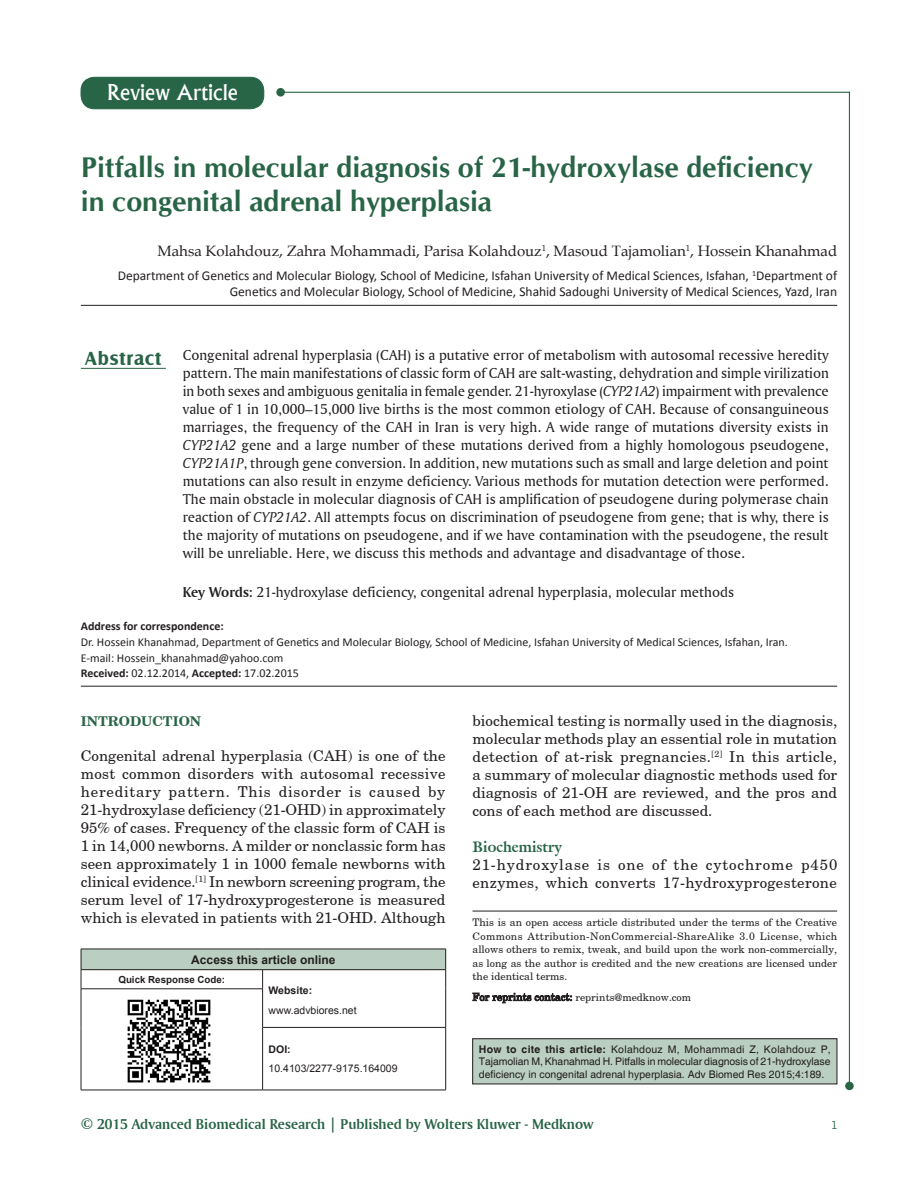
<style>
.page{position:relative;width:918px;height:1188px;background:#fff}
.page>*{position:absolute;margin:0;border:0;box-sizing:border-box;transform-origin:0 0}
.AT{font:700 28.5px/34.2px "CG Omega";color:#286446}
.AH{font:500 21px "Albertus";color:#fff}
.ABSH{font:700 19.5px "Castle T";letter-spacing:.04em;color:#286446}
.ABS{font:15px/18px "Amerigo BT Roman A";color:#231f20;text-align:justify}
.TX{font:15px/18px "New Century Schoolbook";color:#231f20;text-align:justify}
.AU{font:15px "Book Antiqua";color:#231f20}
.TX-2{font:15px/18px "New Century Schoolbook";letter-spacing:.02em;color:#231f20}
.KWD{font:15px "Amerigo BT Roman A";color:#231f20}
.RF{font:15px "Amerigo BT Bold A";color:#286446}
.t1{font:700 15px "Galliard IT Cby BT";color:#286446}
.AFF{font:13.5px/16.2px "Calibri";color:#231f20;text-align:right}
.t2{font:700 13.5px "Century Schoolbook BT";color:#286446}
.ADD{font:12px/15.8px "Calibri";color:#231f20}
.HIS{font:12px "Calibri";color:#231f20}
.ATAO{font:700 12px "Arial";color:#231f20}
.RF-2{font:12px "Bell Centennial BT Address";color:#286446}
.OS{font:10.5px/13.5px "New Century Schoolbook";color:#231f20;text-align:justify}
.SRC{font:10.5px/12.6px "Helvetica";color:#231f20;text-align:justify}
.DOI{font:10.5px "Arial";color:#231f20}
.WEB{font:10.5px "Arial";color:#231f20}
.WEB-2{font:700 10.5px "Arial";color:#231f20}
.DOI-2{font:700 10.5px "Arial";color:#231f20}
.QRC{font:700 9.75px "Arial";color:#231f20}
.s1{font-family:"Amerigo BT Italic A"}
.s2{font-family:"Amerigo BT Bold A"}
.s3{font-weight:700}
</style>
<div class="page">
<div style="left:81px;top:77px;width:183px;height:32px;background:#286446;border-radius:14px"></div>
<div style="left:81px;top:77px;width:183px;height:32px;border:1px solid #286446;border-radius:14px"></div>
<hr style="left:281px;top:92px;width:569px;height:1px;background:#286446">
<div style="left:276px;top:88px;width:9px;height:9px;background:#286446;border-radius:50%"></div>
<hr style="left:849px;top:92px;width:1px;height:993px;background:#286446">
<div style="left:845px;top:1082px;width:9px;height:8px;background:#286446;border-radius:50%"></div>
<hr style="left:81px;top:686px;width:756px;height:1px;background:#231f20">
<hr style="left:81px;top:368px;width:85px;height:1px;background:#286446">
<hr style="left:81px;top:305px;width:756px;height:1px;background:#231f20">
<div style="left:81px;top:949px;width:365px;height:21px;background:#bacec1"></div>
<hr style="left:81px;top:1090px;width:182px;height:1px;background:#231f20">
<hr style="left:81px;top:949px;width:182px;height:1px;background:#231f20">
<hr style="left:263px;top:949px;width:183px;height:1px;background:#231f20">
<hr style="left:81px;top:969px;width:182px;height:1px;background:#231f20">
<svg style="left:81px;top:949px;width:1px;height:40px"></svg>
<hr style="left:263px;top:969px;width:183px;height:1px;background:#231f20">
<svg style="left:445px;top:949px;width:1px;height:40px"></svg>
<hr style="left:445px;top:989px;width:1px;height:38px;background:#231f20">
<hr style="left:81px;top:989px;width:182px;height:1px;background:#231f20">
<hr style="left:81px;top:989px;width:1px;height:38px;background:#231f20">
<hr style="left:81px;top:1027px;width:1px;height:63px;background:#231f20">
<hr style="left:445px;top:1028px;width:1px;height:62px;background:#231f20">
<hr style="left:263px;top:1090px;width:183px;height:1px;background:#231f20">
<svg style="left:262px;top:970px;width:1px;height:19px"></svg>
<hr style="left:262px;top:989px;width:1px;height:38px;background:#231f20">
<hr style="left:262px;top:1028px;width:1px;height:62px;background:#231f20">
<hr style="left:262px;top:1027px;width:184px;height:1px;background:#231f20">
<img style="left:127px;top:999px;width:84px;height:84px">
<hr style="left:472px;top:911px;width:365px;height:1px;background:#231f20">
<svg style="left:473px;top:993px;width:99px;height:10px"></svg>
<div style="left:473px;top:1039px;width:364px;height:45px;background:#bacec1"></div>
<p class="AH" style="left:107px;top:80px;width:132px">Review Article</p>
<p class="AT" style="left:81px;top:150px;width:734px">Pitfalls in molecular diagnosis of 21‑hydroxylase deficiency in congenital adrenal hyperplasia</p>
<p class="AU" style="left:158px;top:240px;width:681px">Mahsa Kolahdouz, Zahra Mohammadi, Parisa Kolahdouz<sup>1</sup>, Masoud Tajamolian<sup>1</sup>, Hossein Khanahmad</p>
<p class="AFF" style="left:118px;top:267px;width:721px">Department of Genetics and Molecular Biology, School of Medicine, Isfahan University of Medical Sciences, Isfahan, <sup>1</sup>Department of<br>Genetics and Molecular Biology, School of Medicine, Shahid Sadoughi University of Medical Sciences, Yazd, Iran</p>
<p class="ABS" style="left:183px;top:346px;width:648px">Congenital adrenal hyperplasia (CAH) is a putative error of metabolism with autosomal recessive heredity pattern. The main manifestations of classic form of CAH are salt‑wasting, dehydration and simple virilization in both sexes and ambiguous genitalia in female gender. 21‑hyroxylase (<span class="s1">CYP21A2</span>) impairment with prevalence value of 1 in 10,000–15,000 live births is the most common etiology of CAH. Because of consanguineous marriages, the frequency of the CAH in Iran is very high. A wide range of mutations diversity exists in <span class="s1">CYP21A2</span> gene and a large number of these mutations derived from a highly homologous pseudogene, <span class="s1">CYP21A1P</span>, through gene conversion. In addition, new mutations such as small and large deletion and point mutations can also result in enzyme deficiency. Various methods for mutation detection were performed.<br>The main obstacle in molecular diagnosis of CAH is amplification of pseudogene during polymerase chain reaction of <span class="s1">CYP21A2</span>. All attempts focus on discrimination of pseudogene from gene; that is why, there is the majority of mutations on pseudogene, and if we have contamination with the pseudogene, the result will be unreliable. Here, we discuss this methods and advantage and disadvantage of those.</p>
<p class="KWD" style="left:183px;top:583px;width:553px"><span class="s2">Key Words:</span> 21‑hydroxylase deficiency, congenital adrenal hyperplasia, molecular methods</p>
<p class="ADD" style="left:81px;top:618px;width:708px"><span class="s3">Address for correspondence:<br></span>Dr. Hossein Khanahmad, Department of Genetics and Molecular Biology, School of Medicine, Isfahan University of Medical Sciences, Isfahan, Iran.<br>E‑mail: Hossein_khanahmad@yahoo.com</p>
<p class="HIS" style="left:81px;top:665px;width:220px"><span class="s3">Received:</span> 02.12.2014, <span class="s3">Accepted:</span> 17.02.2015</p>
<p class="ABSH" style="left:85px;top:347px;width:78px">Abstract</p>
<h1 class="t2" style="left:81px;top:712px;width:122px">INTRODUCTION</h1>
<p class="TX" style="left:81px;top:746px;width:366px">Congenital adrenal hyperplasia (CAH) is one of the most common disorders with autosomal recessive hereditary pattern. This disorder is caused by 21‑hydroxylase deficiency (21‑OHD) in approximately 95% of cases. Frequency of the classic form of CAH is 1 in 14,000 newborns. A milder or nonclassic form has seen approximately 1 in 1000 female newborns with clinical evidence.<sup>[1]</sup> In newborn screening program, the serum level of 17‑hydroxyprogesterone is measured which is elevated in patients with 21‑OHD. Although</p>
<p class="ATAO" style="left:191px;top:952px;width:146px">Access this article online</p>
<p class="QRC" style="left:118px;top:973px;width:108px">Quick Response Code:</p>
<p class="WEB-2" style="left:269px;top:984px;width:45px">Website:</p>
<p class="WEB" style="left:269px;top:1003px;width:90px">www.advbiores.net</p>
<p class="DOI-2" style="left:269px;top:1042px;width:24px">DOI:</p>
<p class="DOI" style="left:269px;top:1062px;width:131px">10.4103/2277-9175.164009</p>
<p class="TX" style="left:472px;top:712px;width:366px">biochemical testing is normally used in the diagnosis, molecular methods play an essential role in mutation detection of at‑risk pregnancies.<sup>[2]</sup> In this article, a summary of molecular diagnostic methods used for diagnosis of 21‑OH are reviewed, and the pros and cons of each method are discussed.</p>
<h2 class="t1" style="left:472px;top:837px;width:91px">Biochemistry</h2>
<p class="TX-2" style="left:472px;top:855px;width:366px">21‑hydroxylase is one of the cytochrome p450 enzymes, which converts 17‑hydroxyprogesterone</p>
<p class="OS" style="left:472px;top:916px;width:366px">This is an open access article distributed under the terms of the Creative Commons Attribution‑NonCommercial‑ShareAlike 3.0 License, which allows others to remix, tweak, and build upon the work non‑commercially, as long as the author is credited and the new creations are licensed under the identical terms.</p>
<p class="OS" style="left:472px;top:990px;width:220px">For reprints contact: reprints@medknow.com</p>
<p class="SRC" style="left:479px;top:1043px;width:353px"><span class="s3">How to cite this article:</span> Kolahdouz M, Mohammadi Z, Kolahdouz P, Tajamolian M, Khanahmad H. Pitfalls in molecular diagnosis of 21-hydroxylase deficiency in congenital adrenal hyperplasia. Adv Biomed Res 2015;4:189.</p>
<p class="RF" style="left:81px;top:1115px;width:514px">© 2015 Advanced Biomedical Research | Published by Wolters Kluwer - Medknow</p>
<p class="RF-2" style="left:832px;top:1118px;width:7px">1</p>
</div>
